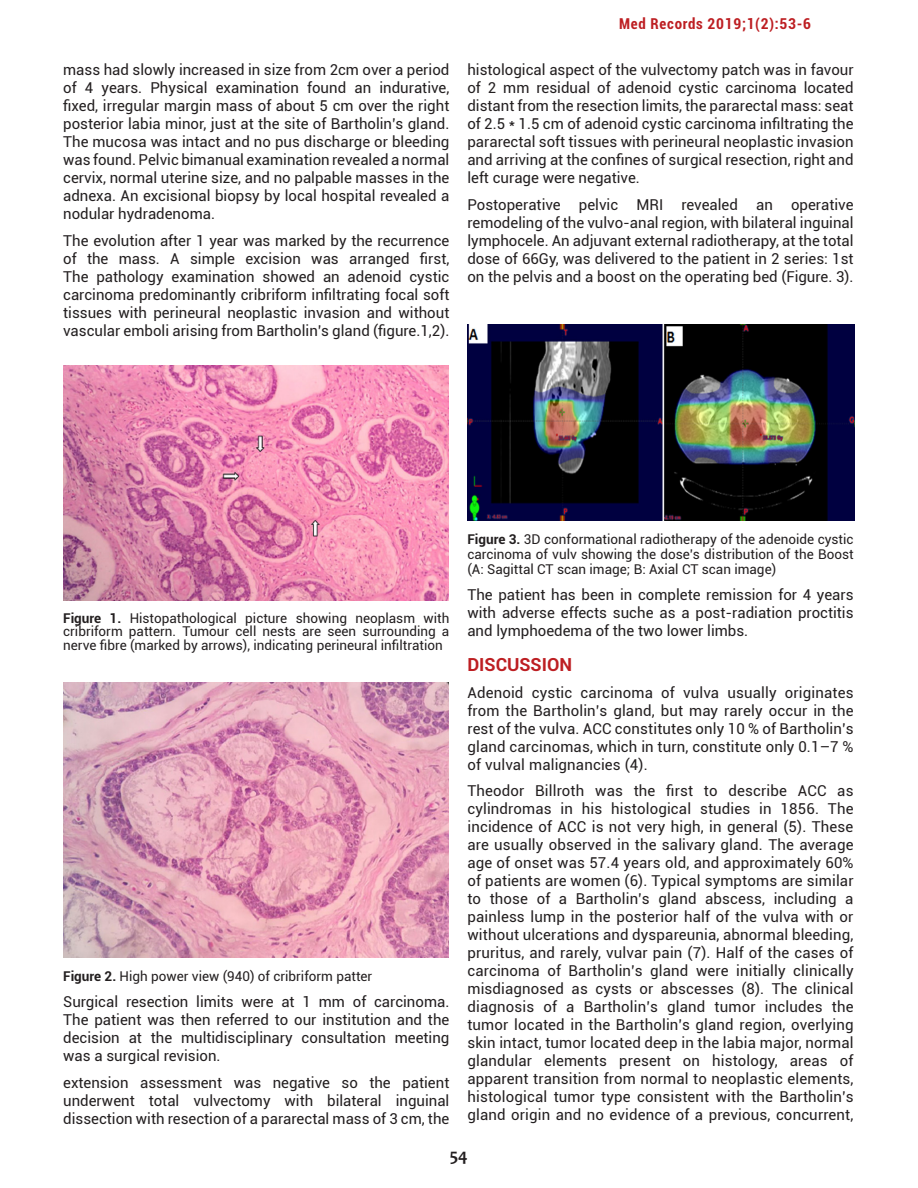
<style>
.page{position:relative;width:918px;height:1188px;background:#fff}
.page>*{position:absolute;margin:0;border:0;box-sizing:border-box;transform-origin:0 0}
.t1{font:700 18px "Roboto";color:#bd1e22}
.t2{font:700 18px "Candara";color:#231f20}
.t3{font:15px/18px "Roboto";color:#231f20;text-align:justify}
.t4{font:700 condensed 15px "Roboto";letter-spacing:.05em;color:#bd1e22}
.t5{font:13.5px/13.5px "Roboto";color:#231f20;text-align:justify}
.s1{font-weight:700}
</style>
<div class="page">
<img style="left:63px;top:365px;width:385px;height:236px">
<img style="left:63px;top:683px;width:385px;height:274px">
<img style="left:467px;top:325px;width:387px;height:195px">
<p class="t3" style="left:63px;top:60px;width:388px">mass had slowly increased in size from 2cm over a period of 4 years. Physical examination found an indurative, fixed, irregular margin mass of about 5 cm over the right posterior labia minor, just at the site of Bartholin’s gland.<br>The mucosa was intact and no pus discharge or bleeding was found. Pelvic bimanual examination revealed a normal cervix, normal uterine size, and no palpable masses in the adnexa. An excisional biopsy by local hospital revealed a nodular hydradenoma.</p>
<p class="t3" style="left:63px;top:231px;width:388px">The evolution after 1 year was marked by the recurrence of the mass. A simple excision was arranged first, The pathology examination showed an adenoid cystic carcinoma predominantly cribriform infiltrating focal soft tissues with perineural neoplastic invasion and without vascular emboli arising from Bartholin’s gland (figure.1,2).</p>
<p class="t4" style="left:619px;top:13px;width:194px">Med Records 2019;1(2):53-6</p>
<p class="t3" style="left:467px;top:60px;width:388px">histological aspect of the vulvectomy patch was in favour of 2 mm residual of adenoid cystic carcinoma located distant from the resection limits, the pararectal mass: seat of 2.5 * 1.5 cm of adenoid cystic carcinoma infiltrating the pararectal soft tissues with perineural neoplastic invasion and arriving at the confines of surgical resection, right and left curage were negative.</p>
<p class="t3" style="left:467px;top:195px;width:388px">Postoperative pelvic MRI revealed an operative remodeling of the vulvo-anal region, with bilateral inguinal lymphocele. An adjuvant external radiotherapy, at the total dose of 66Gy, was delivered to the patient in 2 series: 1st on the pelvis and a boost on the operating bed (Figure. 3).</p>
<p class="t5" style="left:63px;top:611px;width:388px"><span class="s1">Figure 1.</span> Histopathological picture showing neoplasm with cribriform pattern. Tumour cell nests are seen surrounding a nerve fibre (marked by arrows), indicating perineural infiltration</p>
<p class="t5" style="left:63px;top:969px;width:311px"><span class="s1">Figure 2.</span> High power view (940) of cribriform patter</p>
<p class="t3" style="left:63px;top:992px;width:388px">Surgical resection limits were at 1 mm of carcinoma.<br>The patient was then referred to our institution and the decision at the multidisciplinary consultation meeting was a surgical revision.</p>
<p class="t3" style="left:63px;top:1073px;width:388px">extension assessment was negative so the patient underwent total vulvectomy with bilateral inguinal dissection with resection of a pararectal mass of 3 cm, the</p>
<p class="t5" style="left:467px;top:531px;width:388px;line-height:15px"><span class="s1">Figure 3.</span> 3D conformational radiotherapy of the adenoide cystic carcinoma of vulv showing the dose’s distribution of the Boost (A: Sagittal CT scan image; B: Axial CT scan image)</p>
<p class="t3" style="left:467px;top:585px;width:388px">The patient has been in complete remission for 4 years with adverse effects suche as a post-radiation proctitis and lymphoedema of the two lower limbs.</p>
<p class="t1" style="left:467px;top:652px;width:106px">DISCUSSION</p>
<p class="t3" style="left:467px;top:683px;width:388px">Adenoid cystic carcinoma of vulva usually originates from the Bartholin’s gland, but may rarely occur in the rest of the vulva. ACC constitutes only 10 % of Bartholin’s gland carcinomas, which in turn, constitute only 0.1–7 % of vulval malignancies (4).</p>
<p class="t3" style="left:467px;top:781px;width:388px">Theodor Billroth was the first to describe ACC as cylindromas in his histological studies in 1856. The incidence of ACC is not very high, in general (5). These are usually observed in the salivary gland. The average age of onset was 57.4 years old, and approximately 60% of patients are women (6). Typical symptoms are similar to those of a Bartholin’s gland abscess, including a painless lump in the posterior half of the vulva with or without ulcerations and dyspareunia, abnormal bleeding, pruritus, and rarely, vulvar pain (7). Half of the cases of carcinoma of Bartholin’s gland were initially clinically misdiagnosed as cysts or abscesses (8). The clinical diagnosis of a Bartholin’s gland tumor includes the tumor located in the Bartholin’s gland region, overlying skin intact, tumor located deep in the labia major, normal glandular elements present on histology, areas of apparent transition from normal to neoplastic elements, histological tumor type consistent with the Bartholin’s gland origin and no evidence of a previous, concurrent,</p>
<p class="t2" style="left:450px;top:1143px;width:20px">54</p>
</div>
